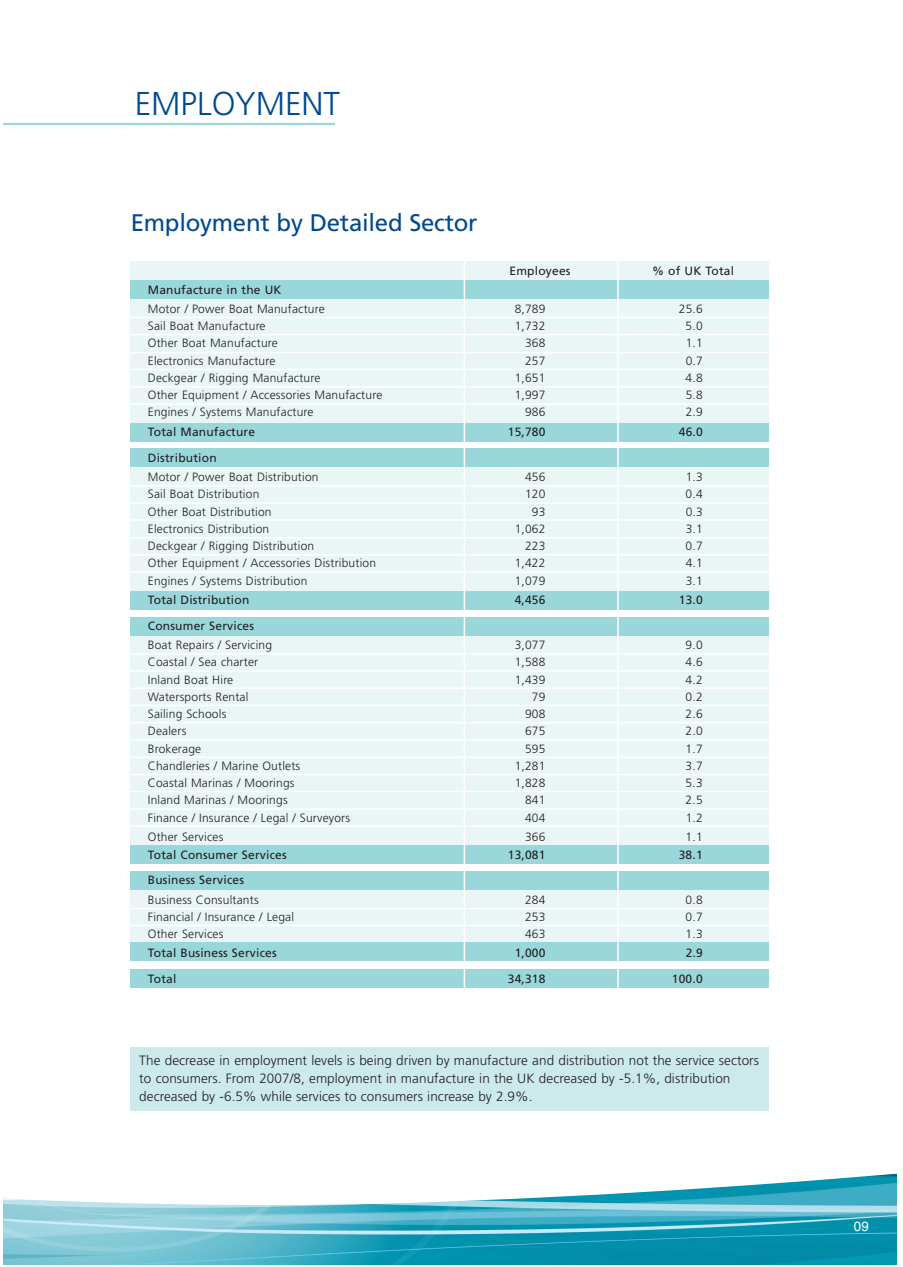
<style>
.page{position:relative;width:903px;height:1267px;background:#fff}
.page>*{position:absolute;margin:0;border:0;box-sizing:border-box;transform-origin:0 0}
.t1{font:300 33px "Frutiger";color:#004990}
.t2{font:24px "Frutiger";letter-spacing:-.01em;color:#004990}
.t3{font:300 13.5px/18px "Frutiger";letter-spacing:.005em;color:#231f20}
.t4{font:13.5px "Helvetica";color:#fff}
.t5{font:300 12px "Frutiger";letter-spacing:.015em;color:#231f20}
.t6{font:12px "Frutiger";letter-spacing:.015em;color:#231f20}
</style>
<div class="page">
<img style="left:3px;top:1173px;width:893px;height:90px">
<div style="left:131px;top:1047px;width:638px;height:63px;background:#cceaeb"></div>
<div style="left:131px;top:261px;width:638px;height:176px;background:#e9f6f5"></div>
<div style="left:131px;top:452px;width:638px;height:151px;background:#e9f6f5"></div>
<div style="left:131px;top:631px;width:638px;height:221px;background:#e9f6f5"></div>
<div style="left:131px;top:876px;width:638px;height:81px;background:#e9f6f5"></div>
<div style="left:131px;top:280px;width:638px;height:18px;background:#9ad7db"></div>
<div style="left:131px;top:423px;width:638px;height:18px;background:#9ad7db"></div>
<div style="left:131px;top:591px;width:638px;height:18px;background:#9ad7db"></div>
<div style="left:131px;top:448px;width:638px;height:18px;background:#9ad7db"></div>
<div style="left:131px;top:617px;width:638px;height:18px;background:#9ad7db"></div>
<div style="left:131px;top:845px;width:638px;height:18px;background:#9ad7db"></div>
<div style="left:131px;top:871px;width:638px;height:18px;background:#9ad7db"></div>
<div style="left:131px;top:942px;width:638px;height:18px;background:#9ad7db"></div>
<div style="left:131px;top:969px;width:638px;height:18px;background:#9ad7db"></div>
<hr style="left:617px;top:251px;width:2px;height:739px;background:#fff">
<hr style="left:463px;top:251px;width:2px;height:739px;background:#fff">
<hr style="left:119px;top:317px;width:667px;height:1px;background:#fff">
<hr style="left:119px;top:485px;width:667px;height:1px;background:#fff">
<hr style="left:119px;top:653px;width:667px;height:1px;background:#fff">
<hr style="left:119px;top:907px;width:667px;height:2px;background:#fff">
<hr style="left:119px;top:924px;width:667px;height:2px;background:#fff">
<hr style="left:119px;top:670px;width:667px;height:2px;background:#fff">
<hr style="left:119px;top:687px;width:667px;height:2px;background:#fff">
<hr style="left:119px;top:704px;width:667px;height:2px;background:#fff">
<hr style="left:119px;top:722px;width:667px;height:1px;background:#fff">
<hr style="left:119px;top:739px;width:667px;height:1px;background:#fff">
<hr style="left:119px;top:756px;width:667px;height:2px;background:#fff">
<hr style="left:119px;top:773px;width:667px;height:2px;background:#fff">
<hr style="left:119px;top:790px;width:667px;height:2px;background:#fff">
<hr style="left:119px;top:808px;width:667px;height:1px;background:#fff">
<hr style="left:119px;top:825px;width:667px;height:2px;background:#fff">
<hr style="left:119px;top:502px;width:667px;height:2px;background:#fff">
<hr style="left:119px;top:519px;width:667px;height:2px;background:#fff">
<hr style="left:119px;top:537px;width:667px;height:1px;background:#fff">
<hr style="left:119px;top:554px;width:667px;height:1px;background:#fff">
<hr style="left:119px;top:571px;width:667px;height:2px;background:#fff">
<hr style="left:119px;top:334px;width:667px;height:1px;background:#fff">
<hr style="left:119px;top:352px;width:667px;height:1px;background:#fff">
<hr style="left:119px;top:368px;width:667px;height:2px;background:#fff">
<hr style="left:119px;top:386px;width:667px;height:1px;background:#fff">
<hr style="left:119px;top:403px;width:667px;height:2px;background:#fff">
<hr style="left:3px;top:123px;width:332px;height:2px;background:#9ad7db">
<h1 class="t1" style="left:135px;top:90px;width:207px">EMPLOYMENT</h1>
<h2 class="t2" style="left:131px;top:213px;width:348px">Employment by Detailed Sector</h2>
<p class="t6" style="left:509px;top:265px;width:62px">Employees</p>
<p class="t6" style="left:652px;top:265px;width:83px">% of UK Total</p>
<p class="t6" style="left:148px;top:284px;width:135px">Manufacture in the UK</p>
<p class="t5" style="left:148px;top:303px;width:178px">Motor / Power Boat Manufacture</p>
<p class="t5" style="left:514px;top:303px;width:32px">8,789</p>
<p class="t5" style="left:679px;top:303px;width:25px">25.6</p>
<p class="t5" style="left:148px;top:321px;width:119px">Sail Boat Manufacture</p>
<p class="t5" style="left:514px;top:321px;width:32px">1,732</p>
<p class="t5" style="left:685px;top:321px;width:19px">5.0</p>
<p class="t5" style="left:148px;top:338px;width:131px">Other Boat Manufacture</p>
<p class="t5" style="left:525px;top:338px;width:22px">368</p>
<p class="t5" style="left:685px;top:338px;width:19px">1.1</p>
<p class="t5" style="left:148px;top:355px;width:129px">Electronics Manufacture</p>
<p class="t5" style="left:525px;top:355px;width:22px">257</p>
<p class="t5" style="left:685px;top:355px;width:19px">0.7</p>
<p class="t5" style="left:148px;top:372px;width:174px">Deckgear / Rigging Manufacture</p>
<p class="t5" style="left:514px;top:372px;width:32px">1,651</p>
<p class="t5" style="left:685px;top:372px;width:19px">4.8</p>
<p class="t5" style="left:148px;top:390px;width:236px">Other Equipment / Accessories Manufacture</p>
<p class="t5" style="left:514px;top:390px;width:32px">1,997</p>
<p class="t5" style="left:685px;top:390px;width:19px">5.8</p>
<p class="t5" style="left:148px;top:407px;width:167px">Engines / Systems Manufacture</p>
<p class="t5" style="left:525px;top:407px;width:22px">986</p>
<p class="t5" style="left:685px;top:407px;width:19px">2.9</p>
<p class="t6" style="left:148px;top:426px;width:109px">Total Manufacture</p>
<p class="t6" style="left:508px;top:426px;width:39px">15,780</p>
<p class="t6" style="left:678px;top:426px;width:25px">46.0</p>
<p class="t6" style="left:148px;top:452px;width:70px">Distribution</p>
<p class="t5" style="left:148px;top:471px;width:172px">Motor / Power Boat Distribution</p>
<p class="t5" style="left:525px;top:471px;width:22px">456</p>
<p class="t5" style="left:685px;top:471px;width:19px">1.3</p>
<p class="t5" style="left:148px;top:489px;width:113px">Sail Boat Distribution</p>
<p class="t5" style="left:525px;top:489px;width:22px">120</p>
<p class="t5" style="left:685px;top:489px;width:19px">0.4</p>
<p class="t5" style="left:148px;top:506px;width:125px">Other Boat Distribution</p>
<p class="t5" style="left:532px;top:506px;width:15px">93</p>
<p class="t5" style="left:685px;top:506px;width:19px">0.3</p>
<p class="t5" style="left:148px;top:523px;width:123px">Electronics Distribution</p>
<p class="t5" style="left:514px;top:523px;width:32px">1,062</p>
<p class="t5" style="left:685px;top:523px;width:19px">3.1</p>
<p class="t5" style="left:148px;top:540px;width:168px">Deckgear / Rigging Distribution</p>
<p class="t5" style="left:525px;top:540px;width:22px">223</p>
<p class="t5" style="left:685px;top:540px;width:19px">0.7</p>
<p class="t5" style="left:148px;top:558px;width:230px">Other Equipment / Accessories Distribution</p>
<p class="t5" style="left:514px;top:558px;width:32px">1,422</p>
<p class="t5" style="left:685px;top:558px;width:19px">4.1</p>
<p class="t5" style="left:148px;top:575px;width:161px">Engines / Systems Distribution</p>
<p class="t5" style="left:514px;top:575px;width:32px">1,079</p>
<p class="t5" style="left:685px;top:575px;width:19px">3.1</p>
<p class="t6" style="left:148px;top:594px;width:103px">Total Distribution</p>
<p class="t6" style="left:514px;top:594px;width:32px">4,456</p>
<p class="t6" style="left:678px;top:594px;width:25px">13.0</p>
<p class="t6" style="left:148px;top:620px;width:108px">Consumer Services</p>
<p class="t5" style="left:148px;top:639px;width:126px">Boat Repairs / Servicing</p>
<p class="t5" style="left:514px;top:639px;width:32px">3,077</p>
<p class="t5" style="left:685px;top:639px;width:19px">9.0</p>
<p class="t5" style="left:148px;top:657px;width:112px">Coastal / Sea charter</p>
<p class="t5" style="left:514px;top:657px;width:32px">1,588</p>
<p class="t5" style="left:685px;top:657px;width:19px">4.6</p>
<p class="t5" style="left:148px;top:674px;width:87px">Inland Boat Hire</p>
<p class="t5" style="left:514px;top:674px;width:32px">1,439</p>
<p class="t5" style="left:685px;top:674px;width:19px">4.2</p>
<p class="t5" style="left:148px;top:691px;width:102px">Watersports Rental</p>
<p class="t5" style="left:532px;top:691px;width:15px">79</p>
<p class="t5" style="left:685px;top:691px;width:19px">0.2</p>
<p class="t5" style="left:148px;top:708px;width:80px">Sailing Schools</p>
<p class="t5" style="left:525px;top:708px;width:22px">908</p>
<p class="t5" style="left:685px;top:708px;width:19px">2.6</p>
<p class="t5" style="left:148px;top:726px;width:40px">Dealers</p>
<p class="t5" style="left:525px;top:726px;width:22px">675</p>
<p class="t5" style="left:685px;top:726px;width:19px">2.0</p>
<p class="t5" style="left:148px;top:743px;width:55px">Brokerage</p>
<p class="t5" style="left:525px;top:743px;width:22px">595</p>
<p class="t5" style="left:685px;top:743px;width:19px">1.7</p>
<p class="t5" style="left:148px;top:760px;width:154px">Chandleries / Marine Outlets</p>
<p class="t5" style="left:514px;top:760px;width:32px">1,281</p>
<p class="t5" style="left:685px;top:760px;width:19px">3.7</p>
<p class="t5" style="left:148px;top:777px;width:148px">Coastal Marinas / Moorings</p>
<p class="t5" style="left:514px;top:777px;width:32px">1,828</p>
<p class="t5" style="left:685px;top:777px;width:19px">5.3</p>
<p class="t5" style="left:148px;top:795px;width:141px">Inland Marinas / Moorings</p>
<p class="t5" style="left:525px;top:795px;width:22px">841</p>
<p class="t5" style="left:685px;top:795px;width:19px">2.5</p>
<p class="t5" style="left:148px;top:812px;width:204px">Finance / Insurance / Legal / Surveyors</p>
<p class="t5" style="left:525px;top:812px;width:22px">404</p>
<p class="t5" style="left:685px;top:812px;width:19px">1.2</p>
<p class="t5" style="left:148px;top:831px;width:77px">Other Services</p>
<p class="t5" style="left:525px;top:831px;width:22px">366</p>
<p class="t5" style="left:685px;top:831px;width:19px">1.1</p>
<p class="t6" style="left:148px;top:849px;width:140px">Total Consumer Services</p>
<p class="t6" style="left:508px;top:849px;width:39px">13,081</p>
<p class="t6" style="left:678px;top:849px;width:25px">38.1</p>
<p class="t6" style="left:148px;top:874px;width:98px">Business Services</p>
<p class="t5" style="left:148px;top:894px;width:112px">Business Consultants</p>
<p class="t5" style="left:525px;top:894px;width:22px">284</p>
<p class="t5" style="left:685px;top:894px;width:19px">0.8</p>
<p class="t5" style="left:148px;top:911px;width:148px">Financial / Insurance / Legal</p>
<p class="t5" style="left:525px;top:911px;width:22px">253</p>
<p class="t5" style="left:685px;top:911px;width:19px">0.7</p>
<p class="t5" style="left:148px;top:928px;width:77px">Other Services</p>
<p class="t5" style="left:525px;top:928px;width:22px">463</p>
<p class="t5" style="left:685px;top:928px;width:19px">1.3</p>
<p class="t6" style="left:148px;top:947px;width:130px">Total Business Services</p>
<p class="t6" style="left:514px;top:947px;width:32px">1,000</p>
<p class="t6" style="left:685px;top:947px;width:19px">2.9</p>
<p class="t6" style="left:148px;top:973px;width:30px">Total</p>
<p class="t6" style="left:508px;top:973px;width:39px">34,318</p>
<p class="t6" style="left:672px;top:973px;width:32px">100.0</p>
<p class="t3" style="left:139px;top:1051px;width:621px">The decrease in employment levels is being driven by manufacture and distribution not the service sectors to consumers. From 2007/8, employment in manufacture in the UK decreased by -5.1%, distribution decreased by -6.5% while services to consumers increase by 2.9%.</p>
<p class="t4" style="left:854px;top:1221px;width:17px">09</p>
</div>
